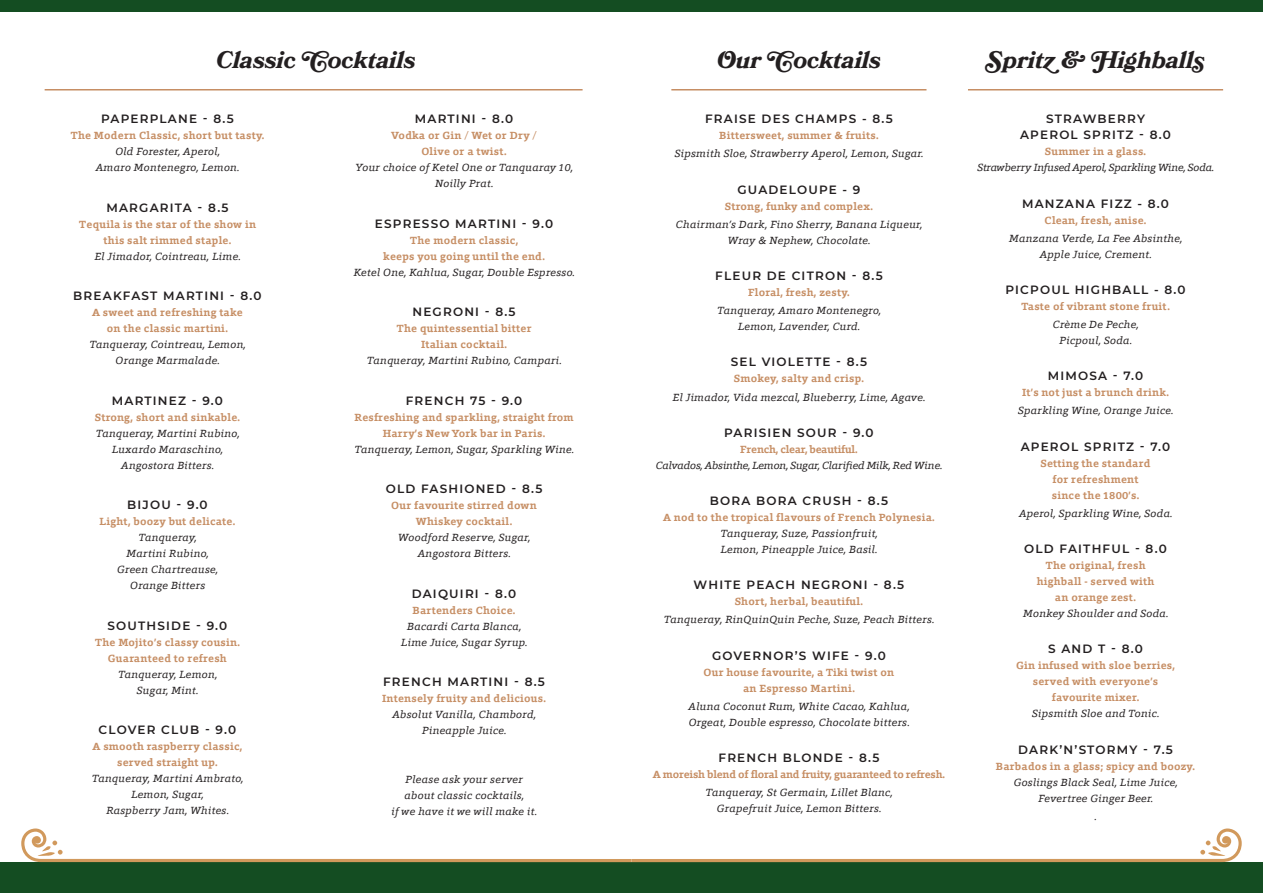
<style>
.page{position:relative;width:1263px;height:893px;background:#fff}
.page>*{position:absolute;margin:0;border:0;box-sizing:border-box;transform-origin:0 0}
.Headers{font:italic 700 24px "Bookmania";color:#231f20}
.t1{font:600 12px/16px "Montserrat";letter-spacing:.1em;color:#231f20;text-align:center}
.t2{font:italic 10.65px/16px "Foro W03";letter-spacing:.02em;color:#231f20;text-align:center}
.t3{font:700 10.65px/16px "Foro W01";letter-spacing:.02em;color:#c68e64;text-align:center}
.t4{font:italic 10.65px/16px "Foro W03";letter-spacing:-.02em;color:#231f20;text-align:center}
.t5{font:700 10.65px "Foro W01";letter-spacing:-.02em;color:#c68e64}
.s1{font-family:"Foro W01";font-weight:700;font-style:normal;color:#c68e64}
.s2{font-family:"Foro W03";font-weight:400;font-style:italic;color:#231f20}
</style>
<div class="page">
<div style="left:0;top:862px;width:1263px;height:31px;background:#144d22"></div>
<hr style="left:45px;top:89px;width:538px;height:2px;background:#c68e64">
<hr style="left:968px;top:89px;width:255px;height:2px;background:#c68e64">
<hr style="left:671px;top:89px;width:255px;height:2px;background:#c68e64">
<div style="left:0;top:0;width:1263px;height:11px;background:#144d22"></div>
<svg style="left:21px;top:828px;width:1221px;height:34px"></svg>
<p class="Headers" style="left:216px;top:45px;width:201px">Classic Cocktails</p>
<p class="Headers" style="left:986px;top:45px;width:221px">Spritz &amp; Highballs</p>
<p class="Headers" style="left:717px;top:45px;width:165px">Our Cocktails</p>
<p class="t1" style="left:101px;top:110px;width:134px">PAPERPLANE - 8.5</p>
<p class="t2" style="left:70px;top:127px;width:196px"><span class="s1">The Modern Classic, short but tasty.<br></span>Old Forester, Aperol,<br>Amaro Montenegro, Lemon.</p>
<p class="t1" style="left:106px;top:199px;width:124px">MARGARITA - 8.5</p>
<p class="t3" style="left:79px;top:216px;width:179px">Tequila is the star of the show in this salt rimmed staple.<br><span class="s2">El Jimador, Cointreau, Lime.</span></p>
<p class="t1" style="left:73px;top:287px;width:190px">BREAKFAST MARTINI - 8.0</p>
<p class="t3" style="left:89px;top:305px;width:158px">A sweet and refreshing take on the classic martini.<br><span class="s2">Tanqueray, Cointreau, Lemon,<br>Orange Marmalade.</span></p>
<p class="t1" style="left:112px;top:392px;width:113px">MARTINEZ - 9.0</p>
<p class="t2" style="left:95px;top:409px;width:147px"><span class="s1">Strong, short and sinkable.<br></span>Tanqueray, Martini Rubino,<br>Luxardo Maraschino,<br>Angostora Bitters.</p>
<p class="t1" style="left:127px;top:496px;width:82px">BIJOU - 9.0</p>
<p class="t2" style="left:100px;top:513px;width:137px"><span class="s1">Light, boozy but delicate.<br></span>Tanqueray,<br>Martini Rubino,<br>Green Chartreause,<br>Orange Bitters</p>
<p class="t1" style="left:108px;top:617px;width:121px">SOUTHSIDE - 9.0</p>
<p class="t3" style="left:95px;top:634px;width:147px">The Mojito’s classy cousin.<br>Guaranteed to refresh<br><span class="s2">Tanqueray, Lemon,<br>Sugar, Mint.</span></p>
<p class="t1" style="left:99px;top:722px;width:139px">CLOVER CLUB - 9.0</p>
<p class="t2" style="left:91px;top:738px;width:153px"><span class="s1">A smooth raspberry classic, served straight up.<br></span>Tanqueray, Martini Ambrato,<br>Lemon, Sugar,<br>Raspberry Jam, Whites.</p>
<p class="t1" style="left:415px;top:110px;width:100px">MARTINI - 8.0</p>
<p class="t2" style="left:355px;top:127px;width:219px"><span class="s1">Vodka or Gin / Wet or Dry /<br>Olive or a twist.<br></span>Your choice of Ketel One or Tanquaray 10,<br>Noilly Prat.</p>
<p class="t1" style="left:375px;top:215px;width:180px">ESPRESSO MARTINI - 9.0</p>
<p class="t3" style="left:353px;top:232px;width:223px">The modern classic,<br>keeps you going until the end.<br><span class="s2">Ketel One, Kahlua, Sugar, Double Espresso.</span></p>
<p class="t1" style="left:412px;top:303px;width:105px">NEGRONI - 8.5</p>
<p class="t3" style="left:367px;top:321px;width:196px">The quintessential bitter<br>Italian cocktail.<br><span class="s2">Tanqueray, Martini Rubino, Campari.</span></p>
<p class="t1" style="left:406px;top:392px;width:118px">FRENCH 75 - 9.0</p>
<p class="t3" style="left:354px;top:409px;width:221px">Resfreshing and sparkling, straight from<br>Harry’s New York bar in Paris.<br><span class="s2">Tanqueray, Lemon, Sugar, Sparkling Wine.</span></p>
<p class="t1" style="left:386px;top:480px;width:158px">OLD FASHIONED - 8.5</p>
<p class="t3" style="left:391px;top:498px;width:147px">Our favourite stirred down<br>Whiskey cocktail.<br><span class="s2">Woodford Reserve, Sugar,<br>Angostora Bitters.</span></p>
<p class="t1" style="left:412px;top:585px;width:106px">DAIQUIRI - 8.0</p>
<p class="t2" style="left:401px;top:602px;width:128px"><span class="s1">Bartenders Choice.<br></span>Bacardi Carta Blanca,<br>Lime Juice, Sugar Syrup.</p>
<p class="t1" style="left:383px;top:674px;width:163px">FRENCH MARTINI - 8.5</p>
<p class="t2" style="left:382px;top:690px;width:165px"><span class="s1">Intensely fruity and delicious.<br></span>Absolut Vanilla, Chambord,<br>Pineapple Juice.</p>
<p class="t2" style="left:391px;top:771px;width:147px">Please ask your server about classic cocktails,<br>if we have it we will make it.</p>
<p class="t1" style="left:705px;top:110px;width:189px">FRAISE DES CHAMPS - 8.5</p>
<p class="t3" style="left:719px;top:128px;width:161px">Bittersweet, summer &amp; fruits.</p>
<p class="t2" style="left:674px;top:145px;width:250px">Sipsmith Sloe, Strawberry Aperol, Lemon, Sugar.</p>
<p class="t1" style="left:737px;top:181px;width:125px">GUADELOUPE - 9</p>
<p class="t3" style="left:725px;top:198px;width:150px">Strong, funky and complex.</p>
<p class="t2" style="left:676px;top:216px;width:248px">Chairman’s Dark, Fino Sherry, Banana Liqueur,<br>Wray &amp; Nephew, Chocolate.</p>
<p class="t1" style="left:715px;top:267px;width:169px">FLEUR DE CITRON - 8.5</p>
<p class="t3" style="left:748px;top:285px;width:103px">Floral, fresh, zesty.</p>
<p class="t2" style="left:717px;top:302px;width:166px">Tanqueray, Amaro Montenegro,<br>Lemon, Lavender, Curd.</p>
<p class="t1" style="left:731px;top:354px;width:138px">SEL VIOLETTE - 8.5</p>
<p class="t3" style="left:734px;top:371px;width:132px">Smokey, salty and crisp.</p>
<p class="t2" style="left:672px;top:389px;width:254px">El Jimador, Vida mezcal, Blueberry, Lime, Agave.</p>
<p class="t1" style="left:724px;top:424px;width:151px">PARISIEN SOUR - 9.0</p>
<p class="t4" style="left:656px;top:441px;width:288px"><span class="s1">French, clear, beautiful.<br></span>Calvados, Absinthe, Lemon, Sugar, Clarified Milk, Red Wine.</p>
<p class="t1" style="left:710px;top:492px;width:180px">BORA BORA CRUSH - 8.5</p>
<p class="t2" style="left:663px;top:509px;width:273px"><span class="s1">A nod to the tropical flavours of French Polynesia.<br></span>Tanqueray, Suze, Passionfruit,<br>Lemon, Pineapple Juice, Basil.</p>
<p class="t1" style="left:694px;top:576px;width:212px">WHITE PEACH NEGRONI - 8.5</p>
<p class="t3" style="left:735px;top:594px;width:130px">Short, herbal, beautiful.</p>
<p class="t2" style="left:663px;top:612px;width:272px">Tanqueray, RinQuinQuin Peche, Suze, Peach Bitters.</p>
<p class="t1" style="left:712px;top:647px;width:175px">GOVERNOR’S WIFE - 9.0</p>
<p class="t3" style="left:703px;top:664px;width:192px">Our house favourite, a Tiki twist on an Espresso Martini.</p>
<p class="t2" style="left:688px;top:698px;width:223px;text-align:left">Aluna Coconut Rum, White Cacao, Kahlua,<br>Orgeat, Double espresso, Chocolate bitters.</p>
<p class="t1" style="left:718px;top:749px;width:162px">FRENCH BLONDE - 8.5</p>
<p class="t5" style="left:653px;top:769px;width:294px">A moreish blend of floral and fruity, guaranteed to refresh.</p>
<p class="t2" style="left:705px;top:784px;width:189px">Tanqueray, St Germain, Lillet Blanc,<br>Grapefruit Juice, Lemon Bitters.</p>
<p class="t1" style="left:1020px;top:110px;width:152px">STRAWBERRY<br>APEROL SPRITZ - 8.0</p>
<p class="t4" style="left:977px;top:143px;width:238px"><span class="s1">Summer in a glass.<br></span>Strawberry Infused Aperol, Sparkling Wine, Soda.</p>
<p class="t1" style="left:1022px;top:195px;width:148px">MANZANA FIZZ - 8.0</p>
<p class="t3" style="left:1044px;top:212px;width:103px">Clean, fresh, anise.</p>
<p class="t2" style="left:1009px;top:230px;width:175px">Manzana Verde, La Fee Absinthe,<br>Apple Juice, Crement.</p>
<p class="t1" style="left:1005px;top:281px;width:182px">PICPOUL HIGHBALL - 8.0</p>
<p class="t3" style="left:1021px;top:299px;width:150px">Taste of vibrant stone fruit.</p>
<p class="t2" style="left:1052px;top:316px;width:88px">Crème De Peche,<br>Picpoul, Soda.</p>
<p class="t1" style="left:1048px;top:367px;width:97px">MIMOSA - 7.0</p>
<p class="t3" style="left:1022px;top:385px;width:148px">It’s not just a brunch drink.</p>
<p class="t2" style="left:1018px;top:403px;width:157px">Sparkling Wine, Orange Juice.</p>
<p class="t1" style="left:1021px;top:438px;width:151px">APEROL SPRITZ - 7.0</p>
<p class="t3" style="left:1040px;top:455px;width:112px">Setting the standard for refreshment since the 1800’s.</p>
<p class="t2" style="left:1019px;top:505px;width:155px">Aperol, Sparkling Wine, Soda.</p>
<p class="t1" style="left:1024px;top:540px;width:144px">OLD FAITHFUL - 8.0</p>
<p class="t3" style="left:1023px;top:558px;width:147px">The original, fresh highball - served with<br>an orange zest.<br><span class="s2">Monkey Shoulder and Soda.</span></p>
<p class="t1" style="left:1048px;top:640px;width:96px">S AND T - 8.0</p>
<p class="t3" style="left:1016px;top:658px;width:161px">Gin infused with sloe berries, served with everyone’s favourite mixer.<br><span class="s2">Sipsmith Sloe and Tonic.</span></p>
<p class="t1" style="left:1018px;top:741px;width:156px">DARK’N’STORMY - 7.5</p>
<p class="t2" style="left:996px;top:758px;width:201px"><span class="s1">Barbados in a glass; spicy and boozy.<br></span>Goslings Black Seal, Lime Juice,<br>Fevertree Ginger Beer.</p>
<p class="t2" style="left:1094px;top:808px;width:4px">.</p>
</div>
